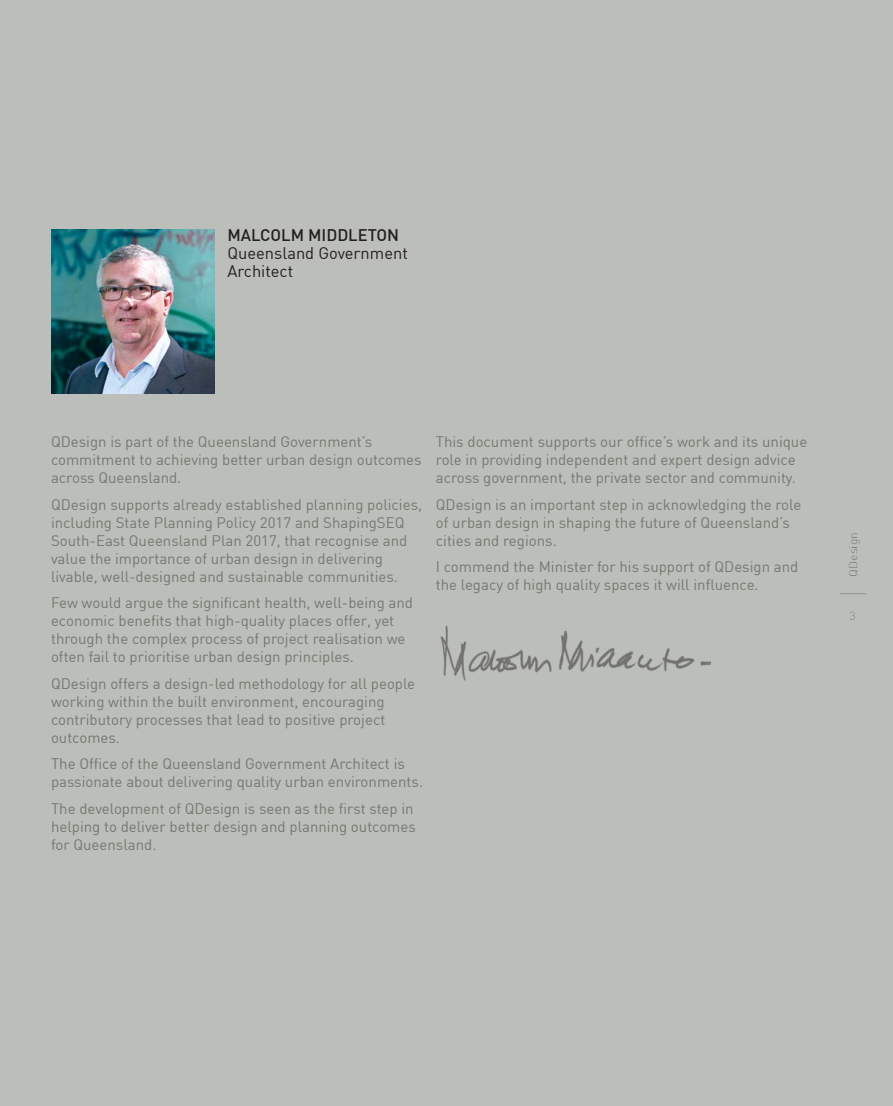
<style>
.page{position:relative;width:893px;height:1106px;background:#bcbeba}
.page>*{position:absolute;margin:0;border:0;box-sizing:border-box;transform-origin:0 0}
.Body{font:16.5px/18px "DIN";color:#231f20}
.Heading_3{font:15px/18px "DIN";color:#717a71}
.t1{font:12px "DIN";color:#717a71}
.s1{font-weight:500}
</style>
<div class="page">
<img style="left:51px;top:230px;width:164px;height:163px">
<img style="left:440px;top:625px;width:271px;height:56px">
<svg style="left:840px;top:593px;width:26px;height:1px"></svg>
<p class="Body" style="left:227px;top:226px;width:182px"><span class="s1">MALCOLM MIDDLETON<br></span>Queensland Government<br>Architect</p>
<p class="Heading_3" style="left:51px;top:432px;width:372px">QDesign is part of the Queensland Government’s commitment to achieving better urban design outcomes across Queensland.</p>
<p class="Heading_3" style="left:51px;top:495px;width:373px">QDesign supports already established planning policies, including State Planning Policy 2017 and ShapingSEQ South-East Queensland Plan 2017, that recognise and value the importance of urban design in delivering livable, well-designed and sustainable communities.</p>
<p class="Heading_3" style="left:51px;top:593px;width:364px">Few would argue the significant health, well-being and economic benefits that high-quality places offer, yet through the complex process of project realisation we often fail to prioritise urban design principles.</p>
<p class="Heading_3" style="left:51px;top:674px;width:366px">QDesign offers a design-led methodology for all people working within the built environment, encouraging contributory processes that lead to positive project outcomes.</p>
<p class="Heading_3" style="left:51px;top:754px;width:374px">The Office of the Queensland Government Architect is passionate about delivering quality urban environments.</p>
<p class="Heading_3" style="left:51px;top:799px;width:366px">The development of QDesign is seen as the first step in helping to deliver better design and planning outcomes for Queensland.</p>
<p class="Heading_3" style="left:436px;top:432px;width:373px">This document supports our office’s work and its unique role in providing independent and expert design advice across government, the private sector and community.</p>
<p class="Heading_3" style="left:436px;top:495px;width:367px">QDesign is an important step in acknowledging the role of urban design in shaping the future of Queensland’s cities and regions.</p>
<p class="Heading_3" style="left:436px;top:557px;width:364px">I commend the Minister for his support of QDesign and the legacy of high quality spaces it will influence.</p>
<p class="t1" style="left:846px;top:576px;width:46px;rotate:-90deg">QDesign</p>
<p class="t1" style="left:850px;top:608px;width:8px">3</p>
</div>
